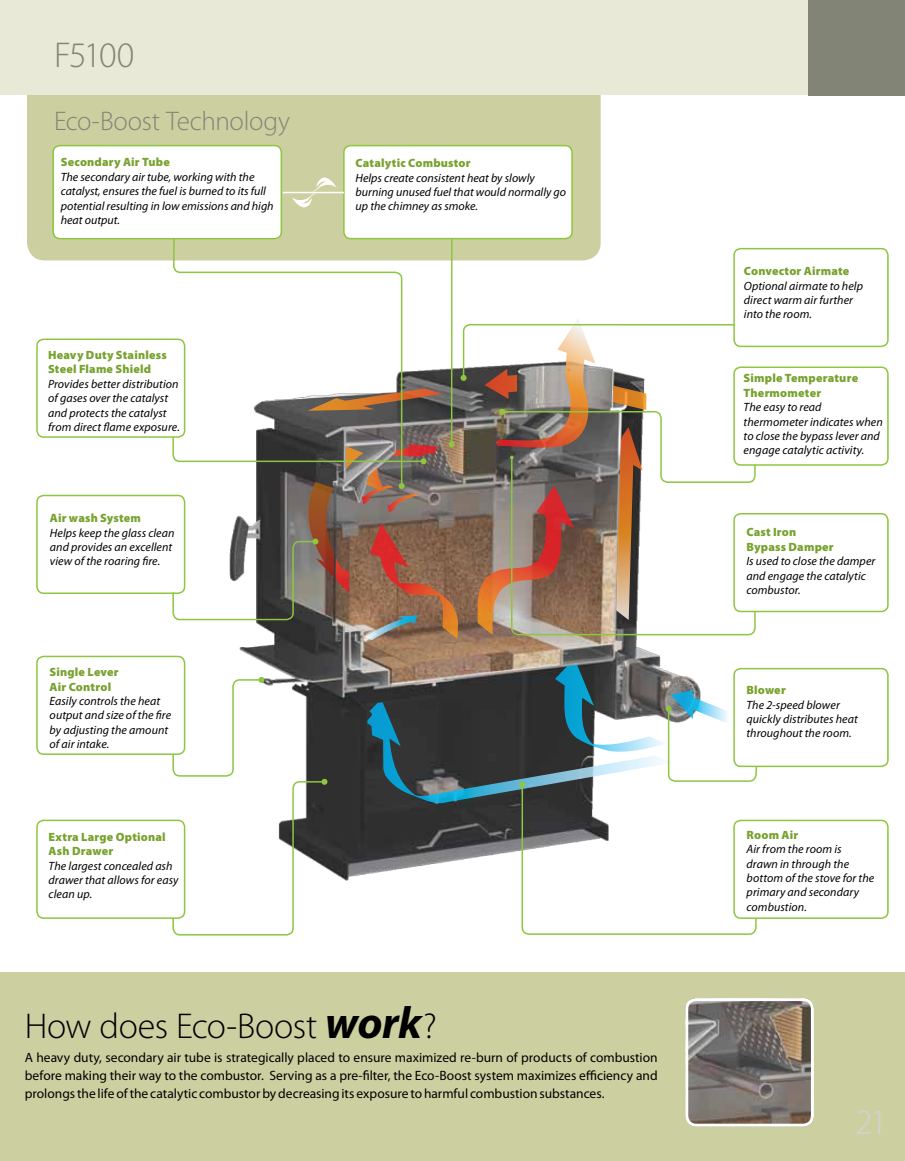
<style>
.page{position:relative;width:905px;height:1161px;background:#fff}
.page>*{position:absolute;margin:0;border:0;box-sizing:border-box;transform-origin:0 0}
.t1{font:300 36px "Myriad Pro";letter-spacing:-.01em;color:#000}
.t2{font:300 36px "Myriad Pro";letter-spacing:-.055em;color:#828476}
.t3{font:300 36px "Myriad Pro";color:#d1d3d4}
.t4{font:300 27px "Myriad Pro";letter-spacing:-.01em;color:#828476}
.t5{font:13.5px/18px "Myriad Pro";letter-spacing:-.005em;color:#000;text-align:justify}
.t6{font:italic 12px/14.4px "Myriad Pro";letter-spacing:.005em;color:#000}
.t7{font:900 12px/14.4px "Myriad Pro";letter-spacing:.015em;color:#78a22f}
.s1{font-weight:700;font-style:italic;font-size:45px}
</style>
<div class="page">
<div style="left:27px;top:64px;width:573px;height:196px;background:#ccd0a1;border-radius:18px"></div>
<div style="left:733px;top:820px;width:155px;height:99px;border:2px solid #8dc63f;border-radius:7px"></div>
<div style="left:733px;top:668px;width:155px;height:99px;border:2px solid #8dc63f;border-radius:7px"></div>
<div style="left:733px;top:513px;width:155px;height:99px;border:2px solid #8dc63f;border-radius:7px"></div>
<div style="left:733px;top:367px;width:155px;height:99px;border:2px solid #8dc63f;border-radius:7px"></div>
<div style="left:733px;top:248px;width:155px;height:99px;border:2px solid #8dc63f;border-radius:7px"></div>
<div style="left:36px;top:820px;width:149px;height:99px;border:2px solid #8dc63f;border-radius:7px"></div>
<div style="left:36px;top:495px;width:149px;height:99px;border:2px solid #8dc63f;border-radius:7px"></div>
<div style="left:36px;top:339px;width:149px;height:99px;border:2px solid #8dc63f;border-radius:7px"></div>
<div style="left:0;top:0;width:812px;height:94px;background:#e8e9d6"></div>
<img style="left:78px;top:304px;width:705px;height:577px">
<svg style="left:172px;top:238px;width:231px;height:80px"></svg>
<hr style="left:451px;top:215px;width:1px;height:229px;background:#8dc63f">
<div style="left:0;top:972px;width:904px;height:189px;background:#ccd0a1"></div>
<div style="left:344px;top:146px;width:228px;height:93px;background:#fff;border-radius:7px"></div>
<div style="left:343px;top:145px;width:229px;height:94px;border:2px solid #8dc63f;border-radius:7px"></div>
<div style="left:53px;top:146px;width:228px;height:93px;background:#fff;border-radius:7px"></div>
<div style="left:52px;top:145px;width:230px;height:94px;border:2px solid #8dc63f;border-radius:7px"></div>
<div style="left:61px;top:157px;width:215px;height:81px;background:#fff"></div>
<img style="left:757px;top:1000px;width:56px;height:123px">
<div style="left:685px;top:998px;width:128px;height:129px;border:3px solid #fff;border-radius:9px"></div>
<svg style="left:520px;top:848px;width:237px;height:279px"></svg>
<svg style="left:367px;top:665px;width:391px;height:183px"></svg>
<svg style="left:172px;top:677px;width:155px;height:259px"></svg>
<svg style="left:172px;top:318px;width:584px;height:322px"></svg>
<div style="left:36px;top:656px;width:149px;height:99px;border:2px solid #8dc63f;border-radius:7px"></div>
<div style="left:808px;top:0;width:96px;height:96px;background:#828476"></div>
<hr style="left:283px;top:192px;width:61px;height:1px;background:#fff">
<svg style="left:291px;top:177px;width:46px;height:31px"></svg>
<h1 class="t2" style="left:54px;top:34px;width:82px">F5100</h1>
<h2 class="t4" style="left:54px;top:105px;width:237px">Eco-Boost Technology</h2>
<p class="t7" style="left:61px;top:155px;width:111px">Secondary Air Tube</p>
<p class="t6" style="left:61px;top:169px;width:214px">The secondary air tube, working with the catalyst, ensures the fuel is burned to its full potential resulting in low emissions and high heat output.</p>
<p class="t7" style="left:355px;top:155px;width:117px">Catalytic Combustor</p>
<p class="t6" style="left:355px;top:170px;width:212px">Helps create consistent heat by slowly burning unused fuel that would normally go up the chimney as smoke.</p>
<p class="t7" style="left:744px;top:263px;width:107px">Convector Airmate</p>
<p class="t6" style="left:744px;top:278px;width:121px">Optional airmate to help direct warm air further into the room.</p>
<p class="t7" style="left:48px;top:347px;width:120px">Heavy Duty Stainless<br>Steel Flame Shield</p>
<p class="t6" style="left:48px;top:376px;width:133px">Provides better distribution of gases over the catalyst and protects the catalyst from direct flame exposure.</p>
<p class="t7" style="left:743px;top:371px;width:116px">Simple Temperature<br>Thermometer</p>
<p class="t6" style="left:743px;top:400px;width:141px">The easy to read thermometer indicates when to close the bypass lever and engage catalytic activity.</p>
<p class="t7" style="left:50px;top:510px;width:93px">Air wash System</p>
<p class="t6" style="left:50px;top:525px;width:126px">Helps keep the glass clean and provides an excellent view of the roaring fire.</p>
<p class="t7" style="left:50px;top:665px;width:70px">Single Lever<br>Air Control</p>
<p class="t6" style="left:50px;top:694px;width:123px">Easily controls the heat output and size of the fire by adjusting the amount of air intake.</p>
<p class="t7" style="left:49px;top:829px;width:119px">Extra Large Optional<br>Ash Drawer</p>
<p class="t6" style="left:49px;top:858px;width:131px">The largest concealed ash drawer that allows for easy clean up.</p>
<h1 class="t1" style="left:25px;top:1004px;width:413px">How does Eco-Boost <span class="s1">work</span>?</h1>
<p class="t5" style="left:25px;top:1048px;width:634px">A heavy duty, secondary air tube is strategically placed to ensure maximized re-burn of products of combustion before making their way to the combustor. Serving as a pre-filter, the Eco-Boost system maximizes efficiency and prolongs the life of the catalytic combustor by decreasing its exposure to harmful combustion substances.</p>
<p class="t7" style="left:746px;top:525px;width:89px">Cast Iron<br>Bypass Damper</p>
<p class="t6" style="left:746px;top:554px;width:130px">Is used to close the damper and engage the catalytic combustor.</p>
<p class="t7" style="left:746px;top:683px;width:41px">Blower</p>
<p class="t6" style="left:746px;top:697px;width:113px">The 2-speed blower quickly distributes heat throughout the room.</p>
<p class="t7" style="left:746px;top:827px;width:53px">Room Air</p>
<p class="t6" style="left:746px;top:842px;width:129px">Air from the room is drawn in through the bottom of the stove for the primary and secondary combustion.</p>
<h1 class="t3" style="left:855px;top:1100px;width:34px">21</h1>
</div>
